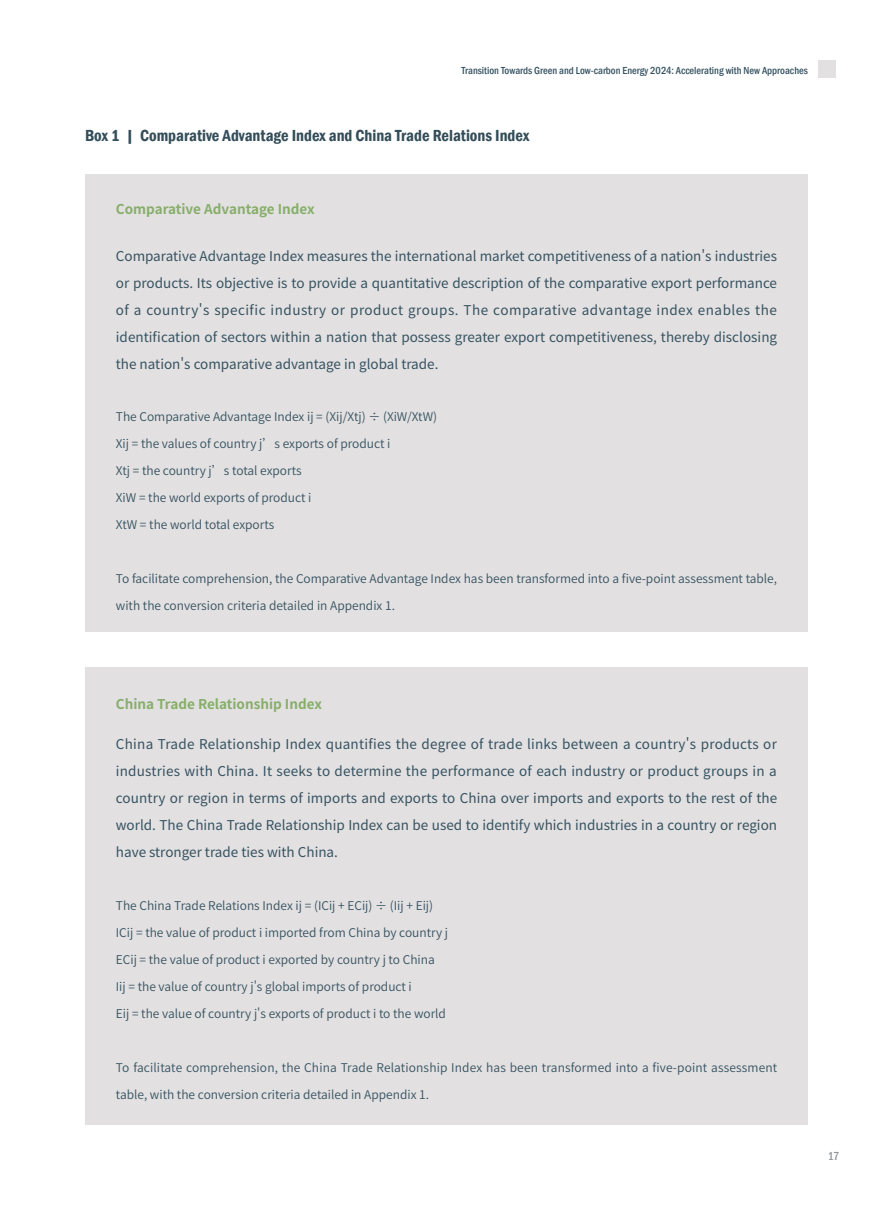
<style>
.page{position:relative;width:893px;height:1212px;background:#fff}
.page>*{position:absolute;margin:0;border:0;box-sizing:border-box;transform-origin:0 0}
.t1{font:600 condensed 16.5px "Franklin Gothic";color:#334d59}
.t2{font:13.5px/27px "Source Han Sans CN";color:#355261;text-align:justify}
.t3{font:700 13.5px "Source Han Sans CN";color:#86ae6a}
.t4{font:12px "Source Han Sans CN";color:#355261}
.t5{font:500 condensed 12px "Franklin Gothic";color:#939598}
.t6{font:500 condensed 10.5px "Franklin Gothic";color:#355261}
</style>
<div class="page">
<div style="left:818px;top:61px;width:17px;height:17px;background:#e2e0e0"></div>
<div style="left:85px;top:174px;width:723px;height:457px;background:#e2e0e0"></div>
<div style="left:85px;top:668px;width:723px;height:457px;background:#e2e0e0"></div>
<p class="t6" style="left:462px;top:64px;width:348px">Transition Towards Green and Low-carbon Energy 2024: Accelerating with New Approaches</p>
<p class="t1" style="left:85px;top:125px;width:446px">Box 1 | Comparative Advantage Index and China Trade Relations Index</p>
<p class="t3" style="left:116px;top:201px;width:200px">Comparative Advantage Index</p>
<p class="t2" style="left:116px;top:242px;width:663px">Comparative Advantage Index measures the international market competitiveness of a nation's industries or products. Its objective is to provide a quantitative description of the comparative export performance of a country's specific industry or product groups. The comparative advantage index enables the identification of sectors within a nation that possess greater export competitiveness, thereby disclosing the nation's comparative advantage in global trade.</p>
<p class="t4" style="left:116px;top:410px;width:323px">The Comparative Advantage Index ij = (Xij/Xtj) ÷ (XiW/XtW)</p>
<p class="t4" style="left:116px;top:437px;width:276px">Xij = the values of country j’s exports of product i</p>
<p class="t4" style="left:116px;top:464px;width:187px">Xtj = the country j’s total exports</p>
<p class="t4" style="left:116px;top:491px;width:197px">XiW = the world exports of product i</p>
<p class="t4" style="left:116px;top:518px;width:160px">XtW = the world total exports</p>
<p class="t4" style="left:116px;top:572px;width:663px">To facilitate comprehension, the Comparative Advantage Index has been transformed into a five-point assessment table,</p>
<p class="t4" style="left:116px;top:599px;width:281px">with the conversion criteria detailed in Appendix 1.</p>
<p class="t3" style="left:116px;top:697px;width:208px">China Trade Relationship Index</p>
<p class="t2" style="left:116px;top:731px;width:663px">China Trade Relationship Index quantifies the degree of trade links between a country's products or industries with China. It seeks to determine the performance of each industry or product groups in a country or region in terms of imports and exports to China over imports and exports to the rest of the world. The China Trade Relationship Index can be used to identify which industries in a country or region have stronger trade ties with China.</p>
<p class="t4" style="left:116px;top:899px;width:319px">The China Trade Relations Index ij = (ICij + ECij) ÷ (Iij + Eij)</p>
<p class="t4" style="left:116px;top:926px;width:334px">ICij = the value of product i imported from China by country j</p>
<p class="t4" style="left:116px;top:953px;width:320px">ECij = the value of product i exported by country j to China</p>
<p class="t4" style="left:116px;top:980px;width:297px">Iij = the value of country j's global imports of product i</p>
<p class="t4" style="left:116px;top:1007px;width:332px">Eij = the value of country j's exports of product i to the world</p>
<p class="t4" style="left:116px;top:1061px;width:663px">To facilitate comprehension, the China Trade Relationship Index has been transformed into a five-point assessment</p>
<p class="t4" style="left:116px;top:1088px;width:315px">table, with the conversion criteria detailed in Appendix 1.</p>
<p class="t5" style="left:828px;top:1148px;width:13px">17</p>
</div>
